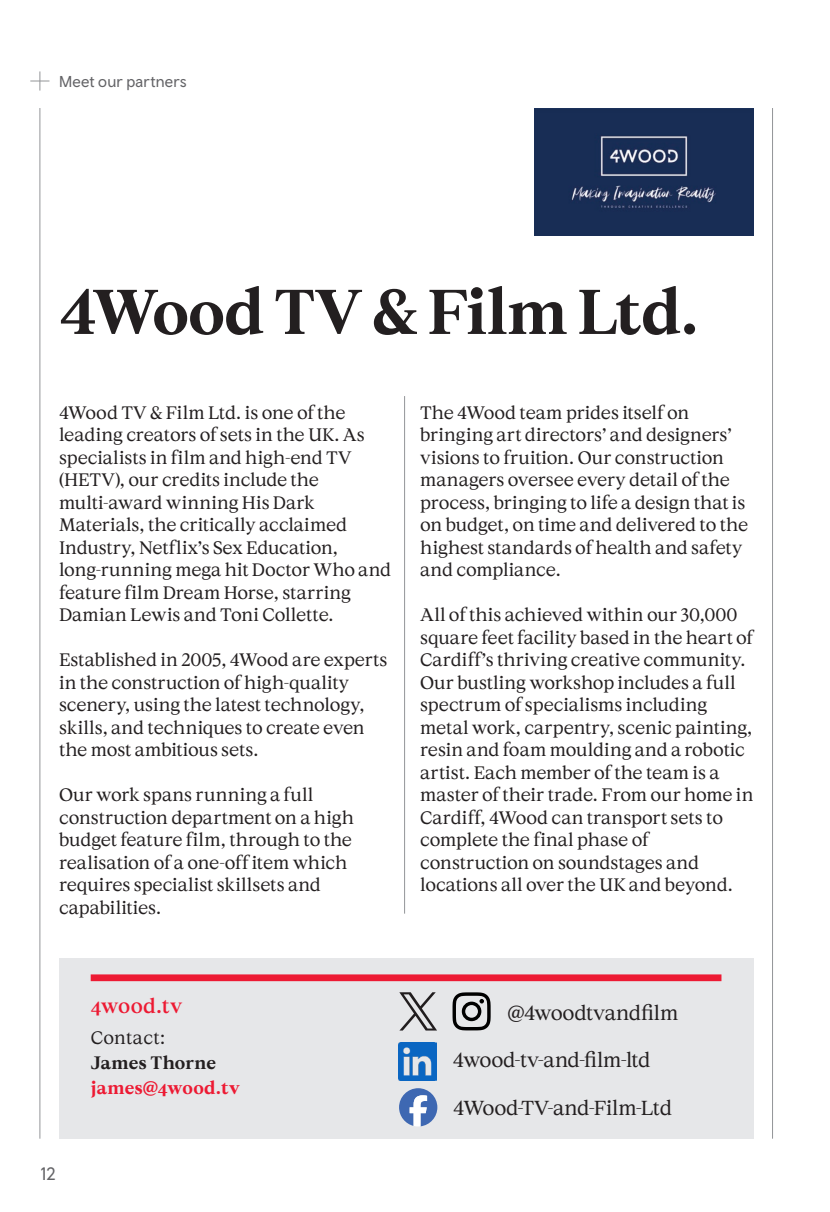
<style>
.page{position:relative;width:830px;height:1212px;background:#fff}
.page>*{position:absolute;margin:0;border:0;box-sizing:border-box;transform-origin:0 0}
.t1{font:700 63px "Wales Serif";letter-spacing:-.01em;color:#231f20}
._02_Body{font:20.25px "Wales Serif";letter-spacing:-.015em;color:#231f20}
.StandFirst_Serif_16_19pt{font:500 20.25px "Wales Serif";letter-spacing:.01em;color:#ed1a33}
._02_Body-2{font:18px/22.5px "Wales Serif";letter-spacing:-.005em;color:#231f20}
.URL{font:700 18px "Wales Serif";letter-spacing:.015em;color:#ed1a33}
.URL-2{font:700 18px "Wales Serif";color:#231f20}
.URL-3{font:18px "Wales Serif";letter-spacing:.015em;color:#231f20}
.t2{font:18px "Wales Sans Body";color:#636366}
.t3{font:15.75px "Wales Sans Body";letter-spacing:.015em;color:#636366}
</style>
<div class="page">
<div style="left:59px;top:959px;width:694px;height:180px;background:#e6e7e9"></div>
<div style="left:91px;top:974px;width:630px;height:7px;background:#ed1a33"></div>
<hr style="left:404px;top:396px;width:1px;height:518px;background:#939598">
<hr style="left:771px;top:108px;width:1px;height:1031px;background:#939598">
<hr style="left:39px;top:108px;width:1px;height:1031px;background:#939598">
<svg style="left:30px;top:71px;width:19px;height:20px"></svg>
<img style="left:534px;top:108px;width:219px;height:128px">
<svg style="left:399px;top:992px;width:38px;height:38px"></svg>
<svg style="left:452px;top:992px;width:38px;height:38px"></svg>
<img style="left:398px;top:1042px;width:38px;height:38px">
<svg style="left:399px;top:1088px;width:38px;height:38px"></svg>
<p class="t3" style="left:59px;top:71px;width:129px">Meet our partners</p>
<p class="t1" style="left:59px;top:273px;width:642px">4Wood TV &amp; Film Ltd.</p>
<p class="_02_Body-2" style="left:59px;top:401px;width:333px">4Wood TV &amp; Film Ltd. is one of the leading creators of sets in the UK. As specialists in film and high-end TV (HETV), our credits include the multi-award winning His Dark Materials, the critically acclaimed Industry, Netflix’s Sex Education, long-running mega hit Doctor Who and feature film Dream Horse, starring Damian Lewis and Toni Collette.</p>
<p class="_02_Body-2" style="left:59px;top:648px;width:330px">Established in 2005, 4Wood are experts in the construction of high-quality scenery, using the latest technology, skills, and techniques to create even the most ambitious sets.</p>
<p class="_02_Body-2" style="left:59px;top:783px;width:296px">Our work spans running a full construction department on a high budget feature film, through to the realisation of a one-off item which requires specialist skillsets and capabilities.</p>
<p class="_02_Body-2" style="left:420px;top:401px;width:329px">The 4Wood team prides itself on bringing art directors’ and designers’ visions to fruition. Our construction managers oversee every detail of the process, bringing to life a design that is on budget, on time and delivered to the highest standards of health and safety and compliance.</p>
<p class="_02_Body-2" style="left:420px;top:603px;width:335px">All of this achieved within our 30,000 square feet facility based in the heart of Cardiff’s thriving creative community.<br>Our bustling workshop includes a full spectrum of specialisms including metal work, carpentry, scenic painting, resin and foam moulding and a robotic artist. Each member of the team is a master of their trade. From our home in Cardiff, 4Wood can transport sets to complete the final phase of construction on soundstages and locations all over the UK and beyond.</p>
<p class="t2" style="left:41px;top:1163px;width:17px">12</p>
<p class="StandFirst_Serif_16_19pt" style="left:91px;top:993px;width:93px">4wood.tv</p>
<p class="URL-3" style="left:91px;top:1027px;width:76px">Contact:</p>
<p class="URL-2" style="left:91px;top:1052px;width:127px">James Thorne</p>
<p class="URL" style="left:91px;top:1076px;width:151px">james@4wood.tv</p>
<p class="_02_Body" style="left:507px;top:1000px;width:173px">@4woodtvandfilm</p>
<h1 class="_02_Body" style="left:452px;top:1048px;width:199px">4wood-tv-and-film-ltd</h1>
<p class="_02_Body" style="left:453px;top:1096px;width:220px">4Wood-TV-and-Film-Ltd</p>
</div>
